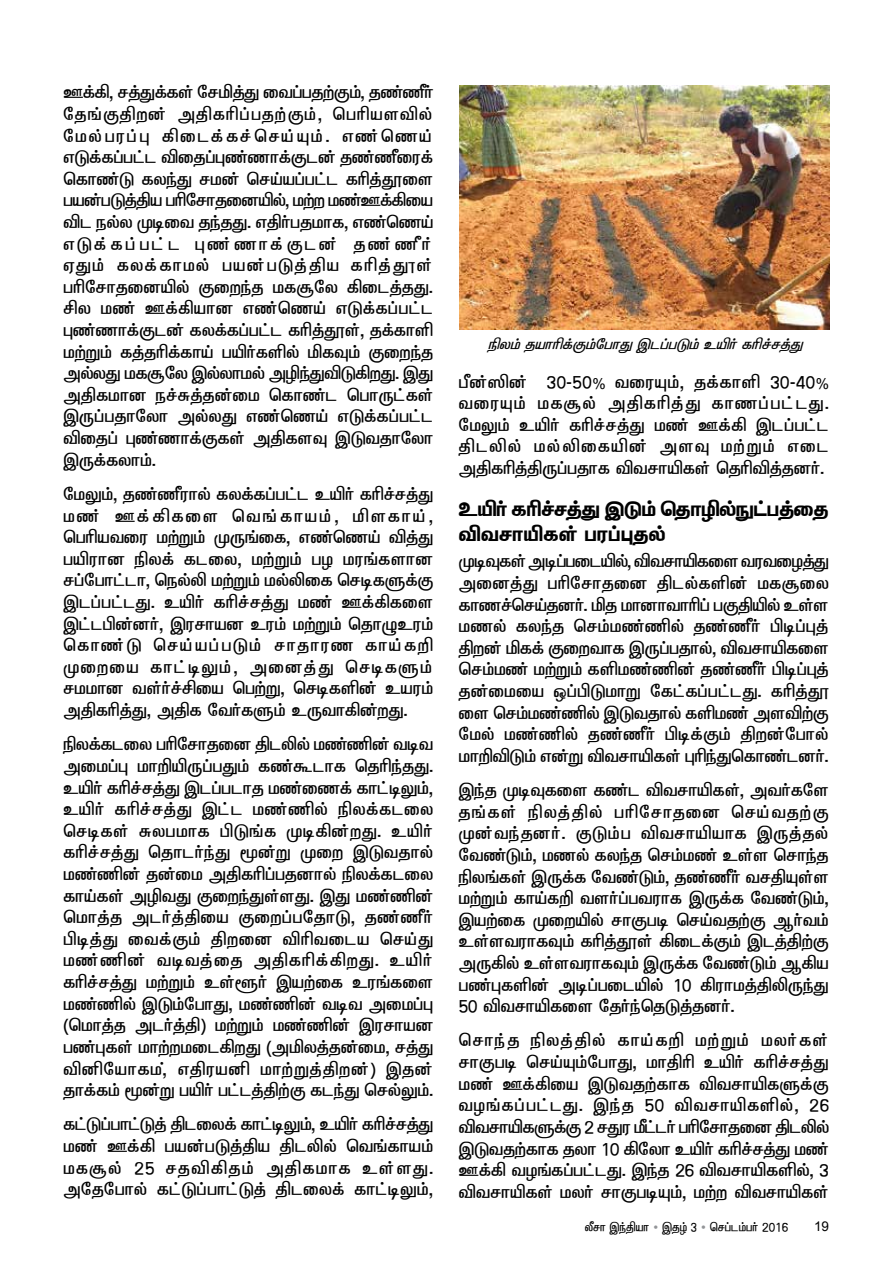
<style>
.page{position:relative;width:893px;height:1263px;background:#fff}
.page>*{position:absolute;margin:0;border:0;box-sizing:border-box;transform-origin:0 0}
.t1{font:21px/25.2px "Sun Vijay Even Normal";letter-spacing:-.02em;color:#000}
.t2{font:18px/21.6px "Sun Tommy Tamil Normal";color:#000;text-align:justify}
.t3{font:italic 15px "Sun Tommy Tamil Normal";color:#000}
.t4{font:13.5px "Arial";color:#000}
.t5{font:12.75px "Sun Tommy Tamil Normal";color:#000;scale:.9 1}
.s1{font-family:"Arial";font-size:15px}
.s2{font-family:"Arial";font-size:13.5px;color:#939598}
</style>
<div class="page">
<img style="left:459px;top:85px;width:370px;height:245px">
<p class="t2" style="left:64px;top:83px;width:372px">Cf;fp&gt; rj;Jf;fs; Nrkpj;J itg;gjw;Fk;&gt; jz;zPh; Njq;Fjpwd; mjpfhpg;gjw;Fk;&gt; nghpastpy; Nky;gug;G fpilf;fr;nra;Ak;. vz;nza; vLf;fg;gl;l tpijg;Gz;zhf;Fld; jz;zPiuf; nfhz;L fye;J rkd; nra;ag;gl;l fhpj;J}is gad;gLj;jpa ghpNrhjidapy;&gt; kw;w kz;Cf;fpia tpl ey;y Kbit je;jJ. vjph;gjkhf&gt; vz;nza; vLf;fg;gl;l Gz;zhf;Fld; jz;zPh; VJk; fyf;fhky; gad;gLj;jpa fhpj;J}s; ghpNrhjidapy; Fiwe;j kf#Ny fpilj;jJ. rpy kz; Cf;fpahd vz;nza; vLf;fg;gl;l Gz;zhf;Fld; fyf;fg;gl;l fhpj;J}s;&gt; jf;fhsp kw;Wk; fj;jhpf;fha; gaph;fspy; kpfTk; Fiwe;j my;yJ kf#Ny ,y;yhky; mope;JtpLfpwJ. ,J mjpfkhd er;Rj;jd;ik nfhz;l nghUl;fs; ,Ug;gjhNyh my;yJ vz;nza; vLf;fg;gl;l tpijg; Gz;zhf;Ffs; mjpfsT ,LtjhNyh ,Uf;fyhk;.</p>
<p class="t2" style="left:64px;top:485px;width:372px">NkYk;&gt; jz;zPuhy; fyf;fg;gl;l caph; fhpr;rj;J kz; Cf;fpfis ntq;fhak;&gt; kpsfha;&gt; nghpatiu kw;Wk; KUq;if&gt; vz;nza; tpj;J gapuhd epyf; fliy&gt; kw;Wk; go kuq;fshd rg;Nghl;lh&gt; ney;yp kw;Wk; ky;ypif nrbfSf;F ,lg;gl;lJ. caph; fhpr;rj;J kz; Cf;fpfis ,l;lgpd;dh;&gt; ,urhad cuk; kw;Wk; njhOcuk; nfhz;L nra;ag;gLk; rhjhuz fha;fwp Kiwia fhl;bYk;&gt; midj;J nrbfSk; rkkhd ts;h;r;rpia ngw;W&gt; nrbfspd; cauk; mjpfhpj;J&gt; mjpf Nth;fSk; cUthfpd;wJ.</p>
<p class="t2" style="left:64px;top:735px;width:372px">epyf;fliy ghpNrhjid jplypy; kz;zpd; tbt mikg;G khwpapUg;gJk; fz;$lhf njhpe;jJ. caph; fhpr;rj;J ,lg;glhj kz;izf; fhl;bYk;&gt; caph; fhpr;rj;J ,l;l kz;zpy; epyf;fliy nrbfs; Rygkhf gpLq;f Kbfpd;wJ. caph; fhpr;rj;J njhlh;e;J %d;W Kiw ,Ltjhy; kz;zpd; jd;ik mjpfhpg;gjdhy; epyf;fliy fha;fs; moptJ Fiwe;Js;sJ. ,J kz;zpd; nkhj;j mlh;j;jpia Fiwg;gNjhL&gt; jz;zPh; gpbj;J itf;Fk; jpwid tphptila nra;J kz;zpd; tbtj;ij mjpfhpf;fpwJ. caph; fhpr;rj;J kw;Wk; cs;@h; ,aw;if cuq;fis kz;zpy; ,Lk;NghJ&gt; kz;zpd; tbt mikg;G (nkhj;j mlh;j;jp) kw;Wk; kz;zpd; ,urhad gz;Gfs; khw;wkilfpwJ (mkpyj;jd;ik&gt; rj;J tpdpNahfk&gt;; vjpuadp khw;Wj;jpwd;) ,jd; jhf;fk; %d;W gaph; gl;lj;jpw;F fle;J nry;Yk;.</p>
<p class="t2" style="left:64px;top:1115px;width:372px">fl;Lg;ghl;Lj; jpliyf; fhl;bYk;&gt; caph; fhpr;rj;J kz; Cf;fp gad;gLj;jpa jplypy; ntq;fhak; kf#y; 25 rjtpfpjk; mjpfkhf cs;sJ. mNjNghy; fl;Lg;ghl;Lj; jpliyf; fhl;bYk;&gt;</p>
<p class="t3" style="left:488px;top:338px;width:316px">epyk; j ahhpf; Fk; NghJ ,lg; gLk; caph; fhpr; rj; J</p>
<p class="t2" style="left:459px;top:373px;width:372px">gPd;]pd; 30-50<span class="s1">%</span> tiuAk;&gt; jf;fhsp 30-40<span class="s1">% </span>tiuAk; kf#y; mjpfhpj;J fhzg;gl;lJ.<br>NkYk; caph; fhpr;rj;J kz; Cf;fp ,lg;gl;l jplypy; ky;ypifapd; msT kw;Wk; vil mjpfhpj;jpUg;gjhf tptrhapfs; njhptpj;jdh;.</p>
<p class="t1" style="left:459px;top:499px;width:371px">caph; fhpr;rj;J ,Lk; njhopy;El;gj;ij tptrhapfs; gug;Gjy;</p>
<p class="t2" style="left:459px;top:552px;width:372px">KbTfs; mbg;gilapy;&gt; tptrhapfis tutioj;J midj;J ghpNrhjid jply;fspd; kf#iy fhzr;nra;jdh;. kpj khdhthhpg; gFjpapy; cs;s kzy; fye;j nrk;kz;zpy; jz;zPh; gpbg;Gj; jpwd; kpff; Fiwthf ,Ug;gjhy;&gt; tptrhapfis nrk;kz; kw;Wk; fspkz;zpd; jz;zPh; gpbg;Gj; jd;ikia xg;gpLkhW Nfl;fg;gl;lJ. fhpj;J} is nrk;kz;zpy; ,Ltjhy; fspkz; mstpw;F Nky; kz;zpy; jz;zPh; gpbf;Fk; jpwd;Nghy; khwptpLk; vd;W tptrhapfs; Ghpe;Jnfhz;ldh;.</p>
<p class="t2" style="left:459px;top:781px;width:372px">,e;j KbTfis fz;l tptrhapfs;&gt; mth;fNs jq;fs; epyj;jpy; ghpNrhjid nra;tjw;F Kd;te;jdh;. FLk;g tptrhapahf ,Uj;jy; Ntz;Lk;&gt; kzy; fye;j nrk;kz; cs;s nrhe;j epyq;fs; ,Uf;f Ntz;Lk;&gt; jz;zPh; trjpAs;s kw;Wk; fha;fwp tsh;g;gtuhf ,Uf;f Ntz;Lk;&gt; ,aw;if Kiwapy; rhFgb nra;tjw;F Mh;tk; cs;stuhfTk; fhpj;J}s; fpilf;Fk; ,lj;jpw;F mUfpy; cs;stuhfTk; ,Uf;f Ntz;Lk; Mfpa gz;Gfspd; mbg;gilapy; 10 fpuhkj;jpypUe;J 50 tptrhapfis Njh;e;njLj;jdh;.</p>
<p class="t2" style="left:459px;top:1031px;width:372px">nrhe;j epyj;jpy; fha;fwp kw;Wk; kyh;fs; rhFgb nra;Ak;NghJ&gt; khjphp caph; fhpr;rj;J kz; Cf;fpia ,Ltjw;fhf tptrhapfSf;F toq;fg;gl;lJ. ,e;j 50 tptrhapfspy;&gt; 26 tptrhapfSf;F 2 rJu kPl;lh; ghpNrhjid jplypy; ,Ltjw;fhf jyh 10 fpNyh caph; fhpr;rj;J kz; Cf;fp toq;fg;gl;lJ. ,e;j 26 tptrhapfspy;&gt; 3 tptrhapfs; kyh; rhFgbAk;&gt; kw;w tptrhapfs;</p>
<p class="t5" style="left:585px;top:1221px;width:228px">yPrh ,e;jpah <span class="s2">•</span> ,jo; 3 <span class="s2">•</span> nrg;lk;gh; 2016</p>
<p class="t4" style="left:814px;top:1218px;width:17px">19</p>
</div>
